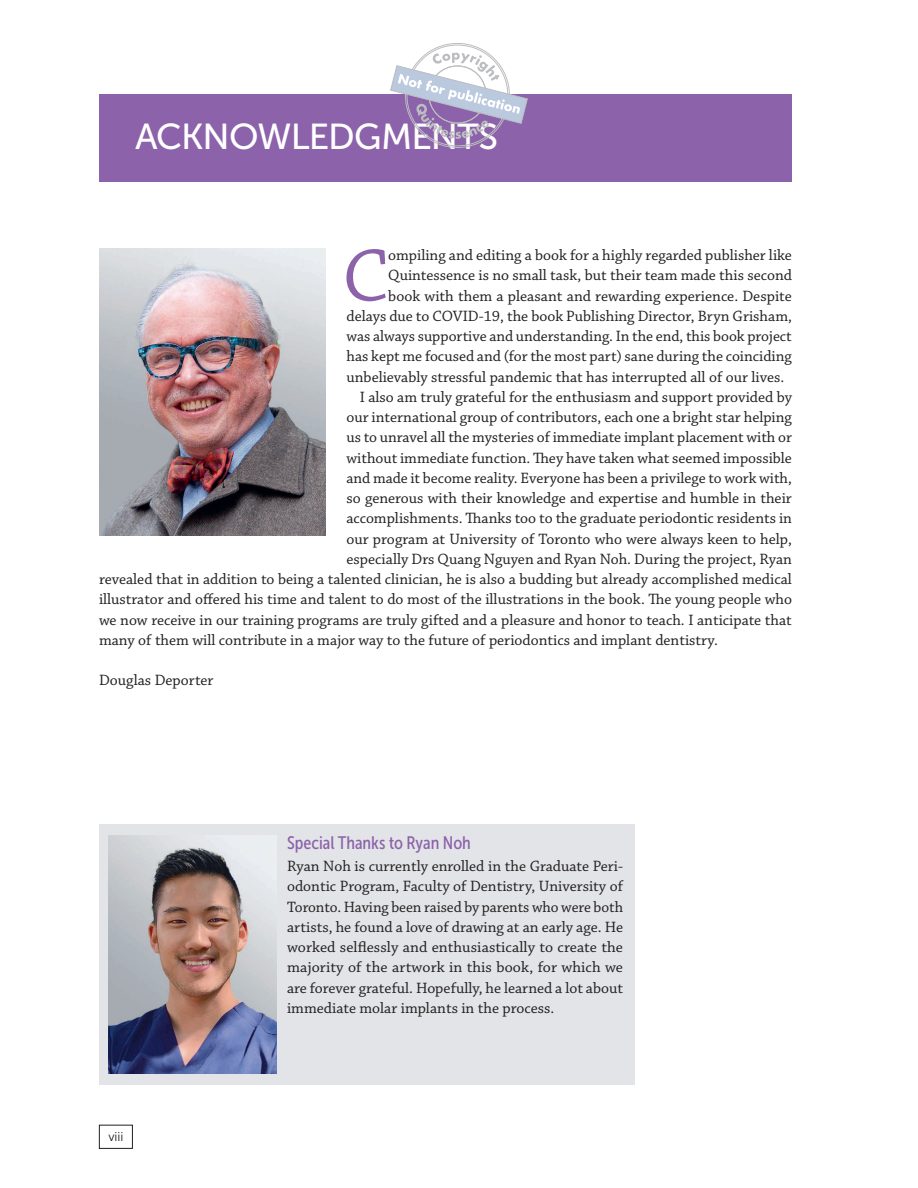
<style>
.page{position:relative;width:918px;height:1188px;background:#fff}
.page>*{position:absolute;margin:0;border:0;box-sizing:border-box;transform-origin:0 0}
.t1{font:78px "Chaparral Pro";color:#8c62aa}
.t2{font:36px "Museo Sans 500";letter-spacing:-.025em;color:#fff}
.t3{font:18px "Museo Sans Cond 500";color:#8c62aa}
.t4{font:15.75px/20.2px "Chaparral Pro";color:#231f20;text-align:justify}
.t5{font:12.75px "Museo Sans 300";color:#231f20}
</style>
<div class="page">
<div style="left:99px;top:1125px;width:34px;height:24px;border:1px solid #231f20"></div>
<div style="left:99px;top:824px;width:535px;height:261px;background:#e2e4e7"></div>
<div style="left:99px;top:95px;width:693px;height:87px;background:#8c62aa"></div>
<img style="left:99px;top:248px;width:227px;height:287px">
<img style="left:109px;top:836px;width:168px;height:237px">
<svg style="left:390px;top:43px;width:138px;height:105px"></svg>
<h2 class="t2" style="left:135px;top:117px;width:365px">ACKNOWLEDGMENTS</h2>
<h1 class="t1" style="left:343px;top:233px;width:47px">C</h1>
<p class="t4" style="left:388px;top:246px;width:405px">ompiling and editing a book for a highly regarded publisher like</p>
<p class="t4" style="left:388px;top:266px;width:405px">Quintessence is no small task, but their team made this second</p>
<p class="t4" style="left:388px;top:286px;width:405px">book with them a pleasant and rewarding experience. Despite</p>
<p class="t4" style="left:346px;top:306px;width:447px">delays due to COVID-19, the book Publishing Director, Bryn Grisham,</p>
<p class="t4" style="left:346px;top:327px;width:447px">was always supportive and understanding. In the end, this book project</p>
<p class="t4" style="left:346px;top:347px;width:447px">has kept me focused and (for the most part) sane during the coinciding</p>
<p class="t4" style="left:346px;top:367px;width:439px">unbelievably stressful pandemic that has interrupted all of our lives.</p>
<p class="t4" style="left:360px;top:387px;width:433px">I also am truly grateful for the enthusiasm and support provided by</p>
<p class="t4" style="left:346px;top:408px;width:447px">our international group of contributors, each one a bright star helping</p>
<p class="t4" style="left:346px;top:428px;width:447px">us to unravel all the mysteries of immediate implant placement with or</p>
<p class="t4" style="left:346px;top:448px;width:447px">without immediate function. They have taken what seemed impossible</p>
<p class="t4" style="left:346px;top:468px;width:447px">and made it become reality. Everyone has been a privilege to work with,</p>
<p class="t4" style="left:346px;top:489px;width:447px">so generous with their knowledge and expertise and humble in their</p>
<p class="t4" style="left:346px;top:509px;width:447px">accomplishments. Thanks too to the graduate periodontic residents in</p>
<p class="t4" style="left:346px;top:529px;width:447px">our program at University of Toronto who were always keen to help,</p>
<p class="t4" style="left:346px;top:549px;width:447px">especially Drs Quang Nguyen and Ryan Noh. During the project, Ryan</p>
<p class="t4" style="left:99px;top:570px;width:694px">revealed that in addition to being a talented clinician, he is also a budding but already accomplished medical</p>
<p class="t4" style="left:99px;top:590px;width:694px">illustrator and offered his time and talent to do most of the illustrations in the book. The young people who</p>
<p class="t4" style="left:99px;top:610px;width:694px">we now receive in our training programs are truly gifted and a pleasure and honor to teach. I anticipate that</p>
<p class="t4" style="left:99px;top:630px;width:620px">many of them will contribute in a major way to the future of periodontics and implant dentistry.</p>
<p class="t4" style="left:99px;top:671px;width:116px">Douglas Deporter</p>
<p class="t5" style="left:108px;top:1129px;width:17px">viii</p>
<p class="t3" style="left:287px;top:833px;width:185px">Special Thanks to Ryan Noh</p>
<p class="t4" style="left:287px;top:857px;width:338px">Ryan Noh is currently enrolled in the Graduate Peri&shy;odontic Program, Faculty of Dentistry, University of Toronto. Having been raised by parents who were both artists, he found a love of drawing at an early age. He worked selflessly and enthusiastically to create the majority of the artwork in this book, for which we are forever grateful. Hopefully, he learned a lot about immediate molar implants in the process.</p>
</div>
